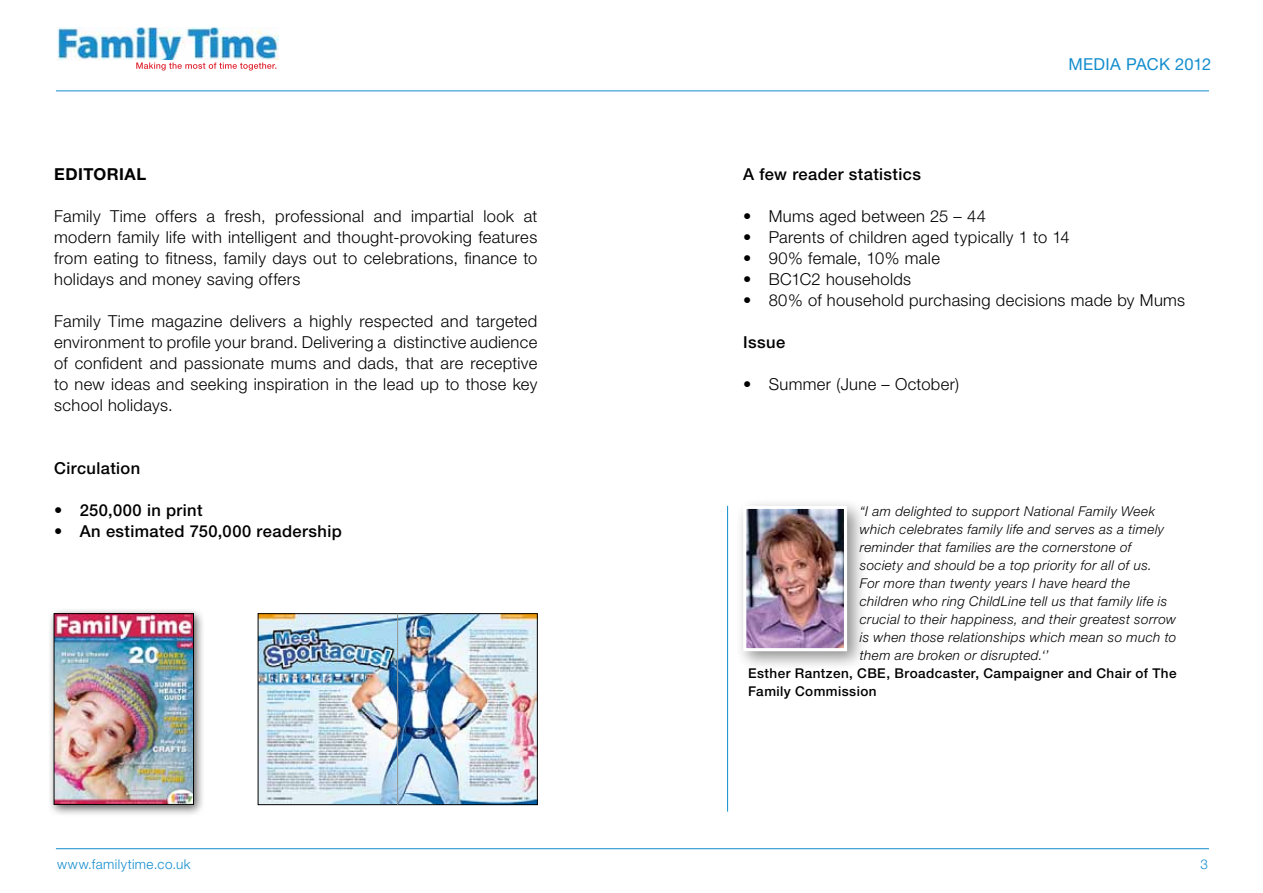
<style>
.page{position:relative;width:1263px;height:893px;background:#fff}
.page>*{position:absolute;margin:0;border:0;box-sizing:border-box;transform-origin:0 0}
.t1{font:300 16.5px/21px "Helvetica Neue";letter-spacing:.02em;color:#000;text-align:justify}
.t2{font:500 16.5px "Helvetica Neue";letter-spacing:.025em;color:#000}
.t3{font:16.5px "Helvetica Neue";letter-spacing:.01em;color:#148dcd}
.t4{font:700 16.5px "Helvetica Neue";letter-spacing:.03em;color:#000}
.t5{font:italic 300 13.5px/18px "Helvetica Neue";letter-spacing:.03em;color:#000}
.t6{font:500 13.5px/18px "Helvetica Neue";letter-spacing:.03em;color:#000}
.t7{font:300 13.5px "Helvetica Neue";letter-spacing:.03em;color:#148dcd}
</style>
<div class="page">
<hr style="left:56px;top:90px;width:1153px;height:1px;background:#148dcd">
<hr style="left:56px;top:848px;width:1153px;height:1px;background:#148dcd">
<img style="left:57px;top:28px;width:222px;height:33px">
<svg style="left:136px;top:63px;width:140px;height:8px"></svg>
<hr style="left:727px;top:506px;width:1px;height:306px;background:#148dcd">
<div style="left:47px;top:607px;width:158px;height:209px;background:#000;opacity:.67"></div>
<img style="left:56px;top:616px;width:136px;height:186px">
<img style="left:260px;top:616px;width:275px;height:187px">
<hr style="left:397px;top:614px;width:1px;height:191px;background:#939598">
<div style="left:734px;top:497px;width:133px;height:174px;background:#000;opacity:.44"></div>
<img style="left:747px;top:510px;width:96px;height:137px">
<div style="left:743px;top:506px;width:104px;height:145px;border:3px solid #fff"></div>
<p class="t4" style="left:54px;top:164px;width:93px">EDITORIAL</p>
<p class="t1" style="left:54px;top:205px;width:485px">Family Time offers a fresh, professional and impartial look at modern family life with intelligent and thought-provoking features from eating to fitness, family days out to celebrations, finance to holidays and money saving offers</p>
<p class="t1" style="left:54px;top:310px;width:485px">Family Time magazine delivers a highly respected and targeted environment to profile your brand. Delivering a distinctive audience of confident and passionate mums and dads, that are receptive to new ideas and seeking inspiration in the lead up to those key school holidays.</p>
<p class="t2" style="left:54px;top:458px;width:87px">Circulation</p>
<p class="t2" style="left:54px;top:500px;width:150px">• 250,000 in print</p>
<p class="t2" style="left:54px;top:521px;width:289px">• An estimated 750,000 readership</p>
<p class="t3" style="left:1068px;top:54px;width:144px">MEDIA PACK 2012</p>
<p class="t2" style="left:743px;top:164px;width:179px">A few reader statistics</p>
<p class="t1" style="left:743px;top:205px;width:244px">• Mums aged between 25 – 44</p>
<p class="t1" style="left:743px;top:226px;width:328px">• Parents of children aged typically 1 to 14</p>
<p class="t1" style="left:743px;top:247px;width:198px">• 90% female, 10% male</p>
<p class="t1" style="left:743px;top:268px;width:169px">• BC1C2 households</p>
<p class="t1" style="left:743px;top:289px;width:443px">• 80% of household purchasing decisions made by Mums</p>
<p class="t2" style="left:743px;top:332px;width:43px">Issue</p>
<p class="t1" style="left:743px;top:373px;width:217px">• Summer (June – October)</p>
<p class="t5" style="left:860px;top:502px;width:318px">“I am delighted to support National Family Week which celebrates family life and serves as a timely reminder that families are the cornerstone of society and should be a top priority for all of us.<br>For more than twenty years I have heard the children who ring ChildLine tell us that family life is crucial to their happiness, and their greatest sorrow is when those relationships which mean so much to them are broken or disrupted.‘’</p>
<p class="t6" style="left:748px;top:664px;width:430px">Esther Rantzen, CBE, Broadcaster, Campaigner and Chair of The<br>Family Commission</p>
<p class="t7" style="left:57px;top:856px;width:135px">www.familytime.co.uk</p>
<p class="t7" style="left:1200px;top:856px;width:9px">3</p>
</div>
